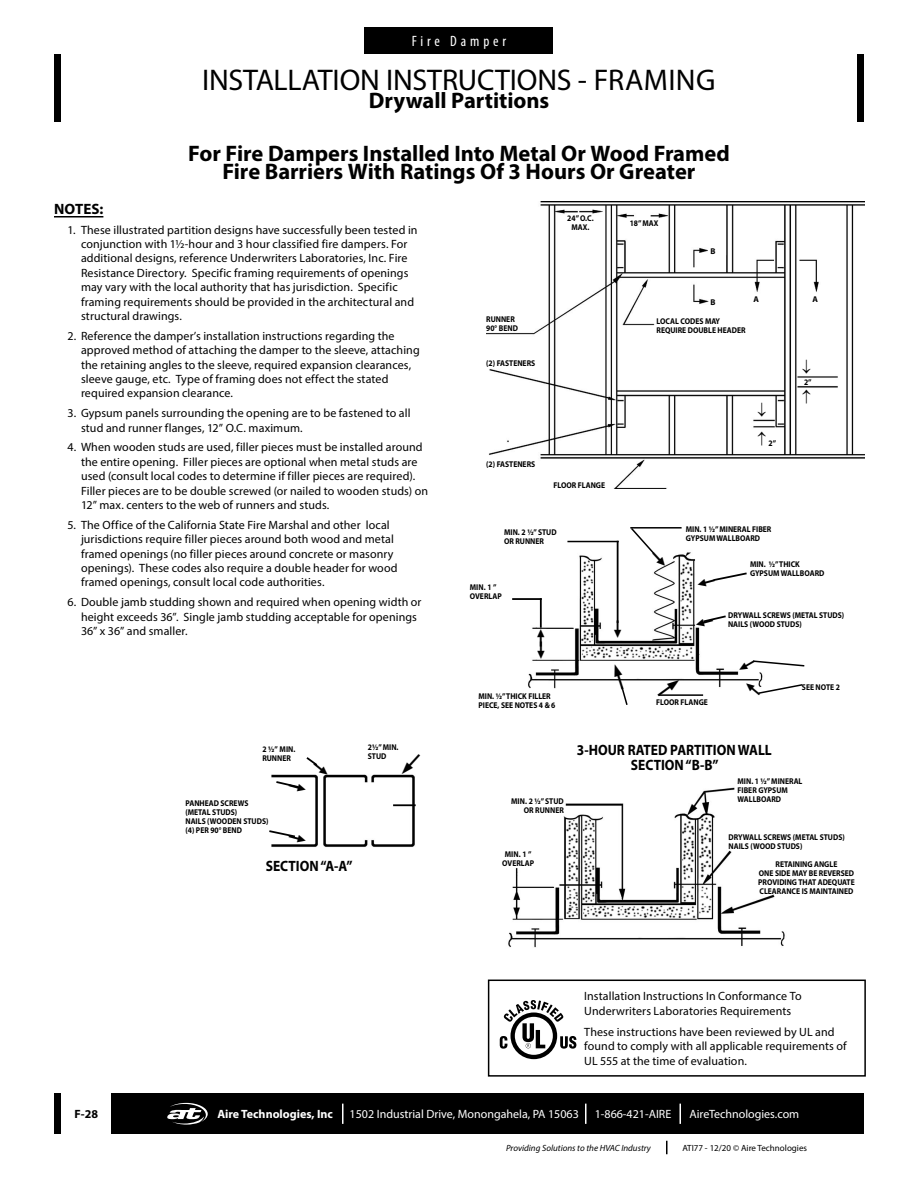
<style>
.page{position:relative;width:918px;height:1188px;background:#fff}
.page>*{position:absolute;margin:0;border:0;box-sizing:border-box;transform-origin:0 0}
.t1{font:30px "Myriad Pro";letter-spacing:-.005em;color:#000}
.t2{font:700 22.5px/18px "Myriad Pro";letter-spacing:-.005em;color:#000;text-align:center}
.t3{font:700 15px/15px "Myriad Pro";color:#000;text-align:center;scale:.9 1}
.t4{font:condensed 15px "Myriad Pro";letter-spacing:.26em;color:#fff}
.t5{font:700 15px "Myriad Pro";color:#000}
.t6{font:12px/14.4px "Myriad Pro";letter-spacing:.01em;color:#000}
.t7{font:12px "Myriad Pro";color:#fff}
.t8{font:700 12px "Myriad Pro";color:#fff}
.t9{font:700 12px "Myriad Pro";color:#000}
.t10{font:italic 9px "Myriad Pro";color:#000}
.t11{font:9px "Myriad Pro";color:#000}
.t12{font:700 8.4px/9px "Myriad Pro";color:#000;scale:.9 1}
.t13{font:700 8.4px "Myriad Pro";color:#000}
</style>
<div class="page">
<div style="left:54px;top:1094px;width:7px;height:40px;background:#000"></div>
<div style="left:112px;top:1094px;width:752px;height:40px;background:#000"></div>
<hr style="left:342px;top:1104px;width:2px;height:20px;background:#fff">
<svg style="left:585px;top:1104px;width:1px;height:20px"></svg>
<svg style="left:680px;top:1104px;width:1px;height:20px"></svg>
<svg style="left:167px;top:1103px;width:41px;height:22px"></svg>
<svg style="left:666px;top:1141px;width:2px;height:13px"></svg>
<div style="left:54px;top:54px;width:7px;height:68px;background:#000"></div>
<div style="left:857px;top:54px;width:7px;height:68px;background:#000"></div>
<div style="left:364px;top:27px;width:190px;height:27px;background:#000"></div>
<hr style="left:54px;top:216px;width:49px;height:2px;background:#000">
<img style="left:528px;top:540px;width:235px;height:149px">
<hr style="left:630px;top:527px;width:52px;height:2px;background:#000">
<hr style="left:617px;top:541px;width:2px;height:82px;background:#000">
<hr style="left:567px;top:541px;width:52px;height:1px;background:#000">
<hr style="left:659px;top:694px;width:44px;height:2px;background:#000">
<hr style="left:540px;top:598px;width:2px;height:30px;background:#000">
<hr style="left:512px;top:598px;width:30px;height:2px;background:#000">
<div style="left:488px;top:980px;width:378px;height:97px;border:2px solid #000"></div>
<svg style="left:500px;top:1000px;width:76px;height:59px"></svg>
<img style="left:486px;top:201px;width:378px;height:287px">
<img style="left:508px;top:787px;width:277px;height:161px">
<img style="left:271px;top:774px;width:145px;height:73px">
<hr style="left:393px;top:804px;width:23px;height:2px;background:#000">
<svg style="left:629px;top:527px;width:39px;height:41px"></svg>
<svg style="left:614px;top:621px;width:7px;height:17px"></svg>
<svg style="left:695px;top:614px;width:33px;height:14px"></svg>
<svg style="left:697px;top:571px;width:52px;height:18px"></svg>
<svg style="left:737px;top:658px;width:68px;height:15px"></svg>
<svg style="left:656px;top:677px;width:26px;height:19px"></svg>
<svg style="left:744px;top:681px;width:59px;height:13px"></svg>
<svg style="left:611px;top:663px;width:18px;height:42px"></svg>
<svg style="left:537px;top:629px;width:8px;height:30px"></svg>
<svg style="left:274px;top:757px;width:56px;height:37px"></svg>
<svg style="left:269px;top:829px;width:38px;height:15px"></svg>
<svg style="left:399px;top:774px;width:17px;height:3px"></svg>
<svg style="left:758px;top:403px;width:8px;height:43px"></svg>
<svg style="left:803px;top:360px;width:7px;height:44px"></svg>
<p class="t4" style="left:412px;top:32px;width:96px">Fire Damper</p>
<h1 class="t1" style="left:202px;top:61px;width:515px">INSTALLATION INSTRUCTIONS - FRAMING</h1>
<h2 class="t2" style="left:369px;top:91px;width:182px">Drywall Partitions</h2>
<h2 class="t2" style="left:188px;top:144px;width:543px">For Fire Dampers Installed Into Metal Or Wood Framed<br>Fire Barriers With Ratings Of 3 Hours Or Greater</h2>
<p class="t5" style="left:54px;top:199px;width:51px">NOTES:</p>
<p class="t6" style="left:81px;top:222px;width:338px;text-indent:-14px">1. These illustrated partition designs have successfully been tested in conjunction with 1½-hour and 3 hour classified fire dampers. For additional designs, reference Underwriters Laboratories, Inc. Fire Resistance Directory. Specific framing requirements of openings may vary with the local authority that has jurisdiction. Specific framing requirements should be provided in the architectural and structural drawings.</p>
<p class="t6" style="left:81px;top:328px;width:340px;text-indent:-14px">2. Reference the damper’s installation instructions regarding the approved method of attaching the damper to the sleeve, attaching the retaining angles to the sleeve, required expansion clearances, sleeve gauge, etc. Type of framing does not effect the stated required expansion clearance.</p>
<p class="t6" style="left:81px;top:406px;width:331px;text-indent:-14px">3. Gypsum panels surrounding the opening are to be fastened to all stud and runner flanges, 12” O.C. maximum.</p>
<p class="t6" style="left:81px;top:440px;width:349px;text-indent:-14px">4. When wooden studs are used, filler pieces must be installed around the entire opening. Filler pieces are optional when metal studs are used (consult local codes to determine if filler pieces are required).<br>Filler pieces are to be double screwed (or nailed to wooden studs) on 12” max. centers to the web of runners and studs.</p>
<p class="t6" style="left:81px;top:517px;width:318px;text-indent:-14px">5. The Office of the California State Fire Marshal and other local jurisdictions require filler pieces around both wood and metal framed openings (no filler pieces around concrete or masonry openings). These codes also require a double header for wood framed openings, consult local code authorities.</p>
<p class="t6" style="left:81px;top:595px;width:342px;text-indent:-14px">6. Double jamb studding shown and required when opening width or height exceeds 36”. Single jamb studding acceptable for openings<br>36” x 36” and smaller.</p>
<p class="t12" style="left:262px;top:745px;width:38px">2 ½” MIN.<br>RUNNER</p>
<p class="t12" style="left:185px;top:798px;width:94px">PANHEAD SCREWS (METAL STUDS)<br>NAILS (WOODEN STUDS) (4) PER 90° BEND</p>
<p class="t3" style="left:266px;top:858px;width:98px">SECTION “A-A”</p>
<p class="t12" style="left:368px;top:742px;width:36px">2½” MIN.<br>STUD</p>
<p class="t12" style="left:567px;top:214px;width:31px;text-align:center">24” O.C.<br>MAX.</p>
<p class="t12" style="left:486px;top:314px;width:37px">RUNNER<br>90° BEND</p>
<p class="t12" style="left:486px;top:359px;width:56px">(2) FASTENERS</p>
<p class="t12" style="left:486px;top:459px;width:56px">(2) FASTENERS</p>
<p class="t12" style="left:553px;top:481px;width:59px">FLOOR FLANGE</p>
<p class="t12" style="left:504px;top:527px;width:60px">MIN. 2 ½” STUD<br>OR RUNNER</p>
<p class="t12" style="left:470px;top:583px;width:37px">MIN. 1 ”<br>OVERLAP</p>
<p class="t12" style="left:479px;top:691px;width:87px">MIN. ½” THICK FILLER<br>PIECE, SEE NOTES 4 &amp; 6</p>
<p class="t12" style="left:630px;top:218px;width:33px">18” MAX</p>
<p class="t13" style="left:710px;top:246px;width:7px">B</p>
<p class="t13" style="left:710px;top:297px;width:7px">B</p>
<p class="t12" style="left:657px;top:316px;width:101px">LOCAL CODES MAY<br>REQUIRE DOUBLE HEADER</p>
<p class="t13" style="left:754px;top:294px;width:7px">A</p>
<p class="t13" style="left:813px;top:294px;width:7px">A</p>
<p class="t12" style="left:804px;top:377px;width:10px">2”</p>
<p class="t12" style="left:769px;top:438px;width:10px">2”</p>
<p class="t12" style="left:686px;top:524px;width:97px">MIN. 1 ½” MINERAL FIBER<br>GYPSUM WALLBOARD</p>
<p class="t12" style="left:750px;top:559px;width:84px">MIN. ½” THICK<br>GYPSUM WALLBOARD</p>
<p class="t12" style="left:728px;top:611px;width:131px">DRYWALL SCREWS (METAL STUDS)<br>NAILS (WOOD STUDS)</p>
<p class="t12" style="left:656px;top:697px;width:59px">FLOOR FLANGE</p>
<p class="t12" style="left:802px;top:682px;width:44px">SEE NOTE 2</p>
<p class="t3" style="left:577px;top:742px;width:218px">3-HOUR RATED PARTITION WALL<br>SECTION “B-B”</p>
<p class="t12" style="left:738px;top:777px;width:74px">MIN. 1 ½” MINERAL<br>FIBER GYPSUM</p>
<p class="t12" style="left:511px;top:796px;width:60px">MIN. 2 ½” STUD</p>
<p class="t12" style="left:738px;top:795px;width:50px">WALLBOARD</p>
<p class="t12" style="left:524px;top:805px;width:46px">OR RUNNER</p>
<p class="t12" style="left:729px;top:832px;width:131px">DRYWALL SCREWS (METAL STUDS)<br>NAILS (WOOD STUDS)</p>
<p class="t12" style="left:502px;top:849px;width:37px">MIN. 1 ”<br>OVERLAP</p>
<p class="t12" style="left:758px;top:860px;width:109px;text-align:center">RETAINING ANGLE<br>ONE SIDE MAY BE REVERSED<br>PROVIDING THAT ADEQUATE<br>CLEARANCE IS MAINTAINED</p>
<p class="t6" style="left:584px;top:989px;width:219px">Installation Instructions In Conformance To<br>Underwriters Laboratories Requirements</p>
<p class="t6" style="left:584px;top:1025px;width:264px">These instructions have been reviewed by UL and found to comply with all applicable requirements of<br>UL 555 at the time of evaluation.</p>
<p class="t9" style="left:74px;top:1106px;width:25px">F-28</p>
<p class="t8" style="left:217px;top:1106px;width:117px">Aire Technologies, Inc</p>
<p class="t7" style="left:350px;top:1107px;width:231px">1502 Industrial Drive, Monongahela, PA 15063</p>
<p class="t7" style="left:595px;top:1107px;width:78px">1-866-421-AIRE</p>
<p class="t7" style="left:689px;top:1107px;width:111px">AireTechnologies.com</p>
<p class="t10" style="left:506px;top:1142px;width:146px">Providing Solutions to the HVAC Industry</p>
<p class="t11" style="left:682px;top:1142px;width:126px">ATI77 - 12/20 © Aire Technologies</p>
</div>
